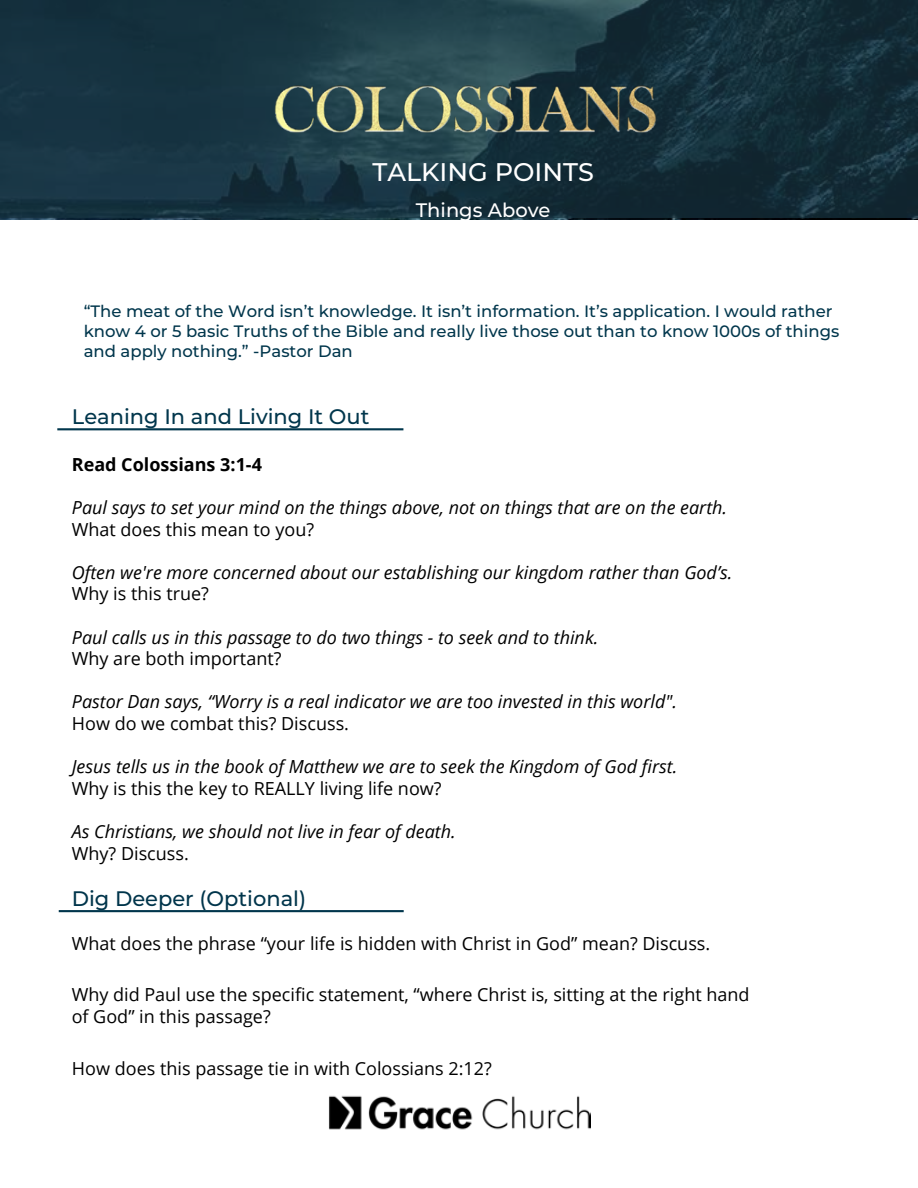
<style>
.page{position:relative;width:918px;height:1188px;background:#fff}
.page>*{position:absolute;margin:0;border:0;box-sizing:border-box;transform-origin:0 0}
.t1{font:500 25.5px "Montserrat";color:#fff}
.t2{font:500 21px "Montserrat";color:#00364c}
.t3{font:500 21px "Montserrat";color:#00354b}
.t4{font:500 19.5px "Montserrat";color:#fff}
.t5{font:italic 18px "Open Sans";color:#000}
.t6{font:18px/21.6px "Open Sans";color:#000}
.t7{font:700 18px "Open Sans";color:#000}
.t8{font:500 16.5px/19.8px "Montserrat";color:#00364c}
</style>
<div class="page">
<svg style="left:0;top:0;width:918px;height:218px;fill:#15323f"></svg>
<img style="left:329px;top:1095px;width:262px;height:35px">
<img style="left:218px;top:70px;width:496px;height:77px">
<hr style="left:57px;top:428px;width:346px;height:2px;background:#00364c">
<hr style="left:59px;top:910px;width:345px;height:2px;background:#00364c">
<h1 class="t1" style="left:372px;top:154px;width:223px">TALKING POINTS</h1>
<p class="t4" style="left:416px;top:197px;width:136px">Things Above</p>
<p class="t8" style="left:84px;top:301px;width:757px">“The meat of the Word isn’t knowledge. It isn’t information. It’s application. I would rather know 4 or 5 basic Truths of the Bible and really live those out than to know 1000s of things and apply nothing.” -Pastor Dan</p>
<p class="t2" style="left:72px;top:402px;width:299px">Leaning In and Living It Out</p>
<p class="t7" style="left:72px;top:451px;width:192px">Read Colossians 3:1-4</p>
<p class="t5" style="left:72px;top:495px;width:657px">Paul says to set your mind on the things above, not on things that are on the earth.</p>
<p class="t6" style="left:72px;top:518px;width:244px">What does this mean to you?</p>
<p class="t5" style="left:72px;top:560px;width:662px">Often we're more concerned about our establishing our kingdom rather than God’s.</p>
<p class="t6" style="left:72px;top:583px;width:139px">Why is this true?</p>
<p class="t5" style="left:72px;top:625px;width:528px">Paul calls us in this passage to do two things - to seek and to think.</p>
<p class="t6" style="left:72px;top:647px;width:211px">Why are both important?</p>
<p class="t5" style="left:72px;top:689px;width:607px">Pastor Dan says, “Worry is a real indicator we are too invested in this world".</p>
<p class="t6" style="left:72px;top:712px;width:279px">How do we combat this? Discuss.</p>
<p class="t5" style="left:72px;top:754px;width:607px">Jesus tells us in the book of Matthew we are to seek the Kingdom of God first.</p>
<p class="t6" style="left:72px;top:777px;width:371px">Why is this the key to REALLY living life now?</p>
<p class="t5" style="left:72px;top:819px;width:385px">As Christians, we should not live in fear of death.</p>
<p class="t6" style="left:72px;top:842px;width:119px">Why? Discuss.</p>
<p class="t3" style="left:72px;top:884px;width:236px">Dig Deeper (Optional)</p>
<p class="t6" style="left:72px;top:932px;width:640px">What does the phrase “your life is hidden with Christ in God” mean? Discuss.</p>
<p class="t6" style="left:72px;top:983px;width:679px">Why did Paul use the specific statement, “where Christ is, sitting at the right hand of God” in this passage?</p>
<p class="t6" style="left:72px;top:1057px;width:421px">How does this passage tie in with Colossians 2:12?</p>
</div>
